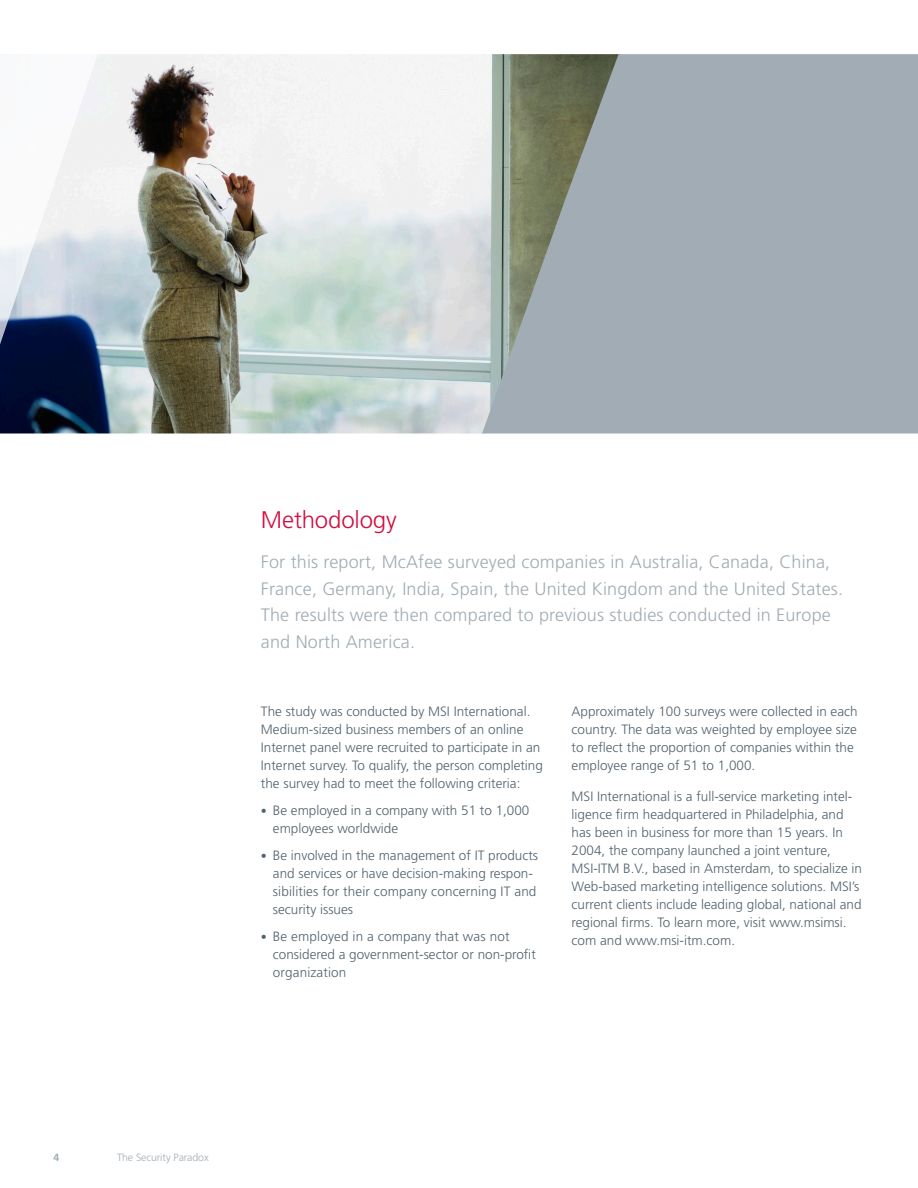
<style>
.page{position:relative;width:918px;height:1188px;background:#fff}
.page>*{position:absolute;margin:0;border:0;box-sizing:border-box;transform-origin:0 0}
.Headline__Red_Large{font:300 24px "Frutiger";letter-spacing:-.005em;color:#d20f41}
.t1{font:300 18px/26.7px "Frutiger";letter-spacing:.01em;color:#a1acb4}
.t2{font:300 13.5px/18px "Frutiger";color:#52626f}
.Contents_Listing{font:300 10.5px "Frutiger";letter-spacing:-.005em;color:#a1acb4}
.Contents_Listing-2{font:700 10.5px "Frutiger";color:#a1acb4}
.s1{font-size:12px}
</style>
<div class="page">
<img style="left:0;top:54px;width:620px;height:380px">
<svg style="left:482px;top:54px;width:436px;height:379px;background:#9da8ab"></svg>
<svg style="left:0;top:54px;width:98px;height:379px"></svg>
<p class="Headline__Red_Large" style="left:261px;top:506px;width:137px">Methodology</p>
<p class="t1" style="left:261px;top:549px;width:584px">For this report, McAfee surveyed companies in Australia, Canada, China, France, Germany, India, Spain, the United Kingdom and the United States.<br>The results were then compared to previous studies conducted in Europe and North America.</p>
<p class="t2" style="left:261px;top:702px;width:284px">The study was conducted by MSI International.<br>Medium-sized business members of an online Internet panel were recruited to participate in an Internet survey. To qualify, the person completing the survey had to meet the following criteria:</p>
<p class="t2" style="left:273px;top:801px;width:258px;text-indent:-12px"><span class="s1">•</span> Be employed in a company with 51 to 1,000 employees worldwide</p>
<p class="t2" style="left:273px;top:846px;width:267px;text-indent:-12px"><span class="s1">•</span> Be involved in the management of IT products and services or have decision-making respon&shy;sibilities for their company concerning IT and security issues</p>
<p class="t2" style="left:273px;top:927px;width:265px;text-indent:-12px"><span class="s1">•</span> Be employed in a company that was not considered a government-sector or non-profit organization</p>
<p class="t2" style="left:572px;top:702px;width:288px">Approximately 100 surveys were collected in each country. The data was weighted by employee size to reflect the proportion of companies within the employee range of 51 to 1,000.</p>
<p class="t2" style="left:572px;top:788px;width:292px">MSI International is a full-service marketing intel&shy;ligence firm headquartered in Philadelphia, and has been in business for more than 15 years. In 2004, the company launched a joint venture, MSI-ITM B.V., based in Amsterdam, to specialize in Web-based marketing intelligence solutions. MSI’s current clients include leading global, national and regional firms. To learn more, visit www.msimsi. com and www.msi-itm.com.</p>
<p class="Contents_Listing-2" style="left:54px;top:1151px;width:7px">4</p>
<p class="Contents_Listing" style="left:117px;top:1151px;width:93px">The Security Paradox</p>
</div>
